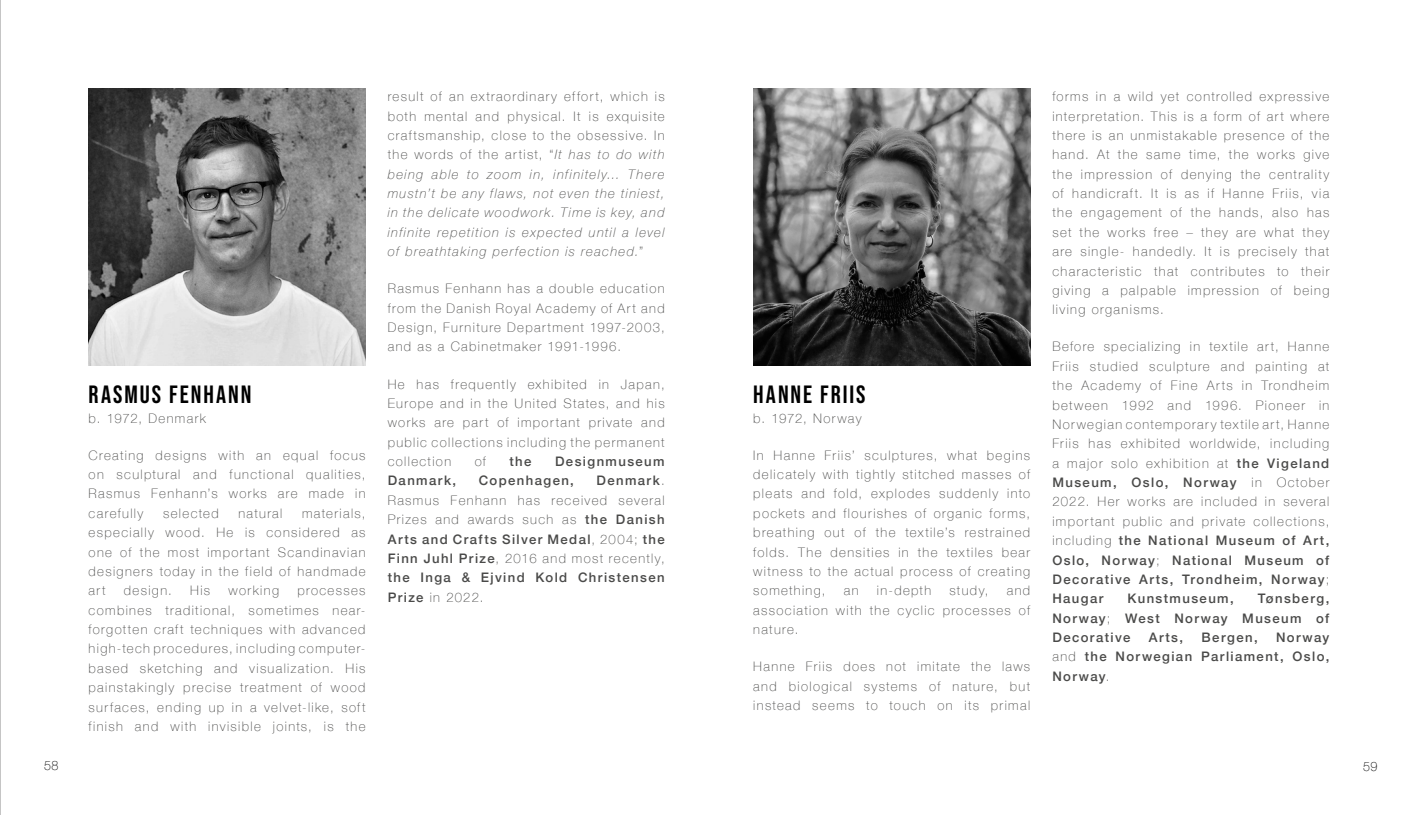
<style>
.page{position:relative;width:1418px;height:815px;background:#fff}
.page>*{position:absolute;margin:0;border:0;box-sizing:border-box;transform-origin:0 0}
.t1{font:25px "Bebas Neue";letter-spacing:.08em;color:#000}
.t2{font:100 13.12px/19.4px "Helvetica Neue";letter-spacing:.105em;color:#4a4a49;text-align:justify}
.t3{font:italic 100 13.12px/19.4px "Helvetica Neue";letter-spacing:.1em;color:#4a4a49;text-align:justify}
.t4{font:500 13.12px/19.4px "Helvetica Neue";letter-spacing:.105em;color:#4a4a49;text-align:justify}
.t5{font:100 13px "Helvetica Neue";color:#000;scale:.96 1}
.s1{font-style:normal}
.s2{font-weight:100}
.s3{font-weight:500}
</style>
<div class="page">
<hr style="left:0;top:0;width:1px;height:815px;background:#a8a8a7">
<img style="left:89px;top:89px;width:276px;height:276px">
<img style="left:753px;top:89px;width:277px;height:276px">
<h1 class="t1" style="left:89px;top:380px;width:164px">RASMUS FENHANN</h1>
<p class="t2" style="left:89px;top:408px;width:119px">b. 1972, Denmark</p>
<p class="t2" style="left:89px;top:445px;width:278px">Creating designs with an equal focus on sculptural and functional qualities, Rasmus Fenhann’s works are made in carefully</p>
<p class="t2" style="left:89px;top:503px;width:278px;text-indent:213px">materials, especially wood. He is considered as one of the most important Scandinavian designers today in the field of handmade art</p>
<p class="t2" style="left:163px;top:503px;width:57px">selected</p>
<p class="t2" style="left:238px;top:503px;width:46px">natural</p>
<p class="t2" style="left:124px;top:580px;width:49px">design.</p>
<p class="t2" style="left:190px;top:580px;width:21px">His</p>
<p class="t2" style="left:228px;top:580px;width:52px">working</p>
<p class="t2" style="left:89px;top:580px;width:278px;text-indent:209px">processes combines traditional, sometimes near&shy;forgotten craft techniques with advanced high-tech procedures, including computer&shy;based sketching and visualization. His painstakingly precise treatment of wood surfaces, ending up in a velvet-like, soft finish and with invisible joints, is the</p>
<p class="t3" style="left:388px;top:86px;width:278px"><span class="s1">result of an extraordinary effort, which is both mental and physical. It is exquisite craftsmanship, close to the obsessive. In the words of the artist, “</span>It has to do with being able to zoom in, infinitely... There mustn’t be any flaws, not even the tiniest, in the delicate woodwork. Time is key, and infinite repetition is expected until a level of breathtaking perfection is reached.<span class="s1">”</span></p>
<p class="t2" style="left:388px;top:278px;width:278px">Rasmus Fenhann has a double education from the Danish Royal Academy of Art and Design, Furniture Department 1997-2003, and as a Cabinetmaker 1991-1996.</p>
<p class="t2" style="left:388px;top:374px;width:278px">He has frequently exhibited in Japan, Europe and in the United States, and his works are part of important private and public collections including the permanent collection</p>
<p class="t2" style="left:474px;top:451px;width:13px">of</p>
<p class="t4" style="left:509px;top:451px;width:23px">the</p>
<p class="t4" style="left:555px;top:451px;width:111px">Designmuseum</p>
<p class="t4" style="left:388px;top:470px;width:70px">Danmark,</p>
<p class="t4" style="left:478px;top:470px;width:97px">Copenhagen,</p>
<p class="t4" style="left:388px;top:470px;width:278px;text-indent:209px">Denmark<span class="s2">.<br>Rasmus Fenhann has received several Prizes and awards such as</span> the Danish Arts and Crafts Silver Medal<span class="s2">, 2004;</span> the Finn Juhl Prize<span class="s2">, 2016 and most recently, </span>the Inga &amp; Ejvind Kold Christensen Prize <span class="s2">in 2022.</span></p>
<h1 class="t1" style="left:753px;top:380px;width:114px">HANNE FRIIS</h1>
<p class="t2" style="left:753px;top:408px;width:110px">b. 1972, Norway</p>
<p class="t2" style="left:753px;top:445px;width:278px">In Hanne Friis’ sculptures, what begins delicately with tightly stitched masses of pleats and fold, explodes suddenly into pockets and flourishes of organic forms, breathing out of the textile’s restrained folds. The densities in the textiles bear witness to the actual process of creating something,</p>
<p class="t2" style="left:753px;top:580px;width:278px;text-indent:253px">and association with the cyclic processes of nature.</p>
<p class="t2" style="left:753px;top:656px;width:278px">Hanne Friis does not imitate the laws and biological systems of nature, but instead seems to touch on its primal</p>
<p class="t2" style="left:843px;top:580px;width:16px">an</p>
<p class="t2" style="left:876px;top:580px;width:56px">in-depth</p>
<p class="t2" style="left:949px;top:580px;width:41px">study,</p>
<p class="t2" style="left:1052px;top:86px;width:278px">forms in a wild yet controlled expressive interpretation. This is a form of art where there is an unmistakable presence of the hand. At the same time, the works give the impression of denying the centrality of handicraft. It is as if Hanne Friis, via the engagement of the hands, also has set the works free – they are what they are single- handedly. It is precisely that characteristic that contributes to their giving a palpable impression of being living organisms.</p>
<p class="t2" style="left:1052px;top:337px;width:278px">Before specializing in textile art, Hanne Friis studied sculpture and painting at the Academy of Fine Arts in Trondheim between 1992 and 1996. Pioneer in Norwegian contemporary textile art, Hanne Friis has exhibited worldwide, including a major solo exhibition at <span class="s3">the Vigeland Museum, Oslo, Norway</span> in October 2022. Her works are included in several important public and private collections, including <span class="s3">the National Museum of Art, Oslo, Norway</span>; <span class="s3">National Museum of Decorative Arts, Trondheim, Norway</span>; <span class="s3">Haugar</span></p>
<p class="t4" style="left:1052px;top:588px;width:278px;text-indent:205px">Tønsberg, Norway<span class="s2">;</span> West Norway Museum of Decorative</p>
<p class="t4" style="left:1127px;top:588px;width:107px">Kunstmuseum,</p>
<p class="t4" style="left:1052px;top:627px;width:278px;text-indent:224px">Norway <span class="s2">and</span> the Norwegian Parliament, Oslo, Norway<span class="s2">.</span></p>
<p class="t4" style="left:1148px;top:627px;width:36px">Arts,</p>
<p class="t4" style="left:1201px;top:627px;width:58px">Bergen,</p>
<p class="t5" style="left:44px;top:756px;width:16px">58</p>
<p class="t5" style="left:1362px;top:757px;width:16px">59</p>
</div>
